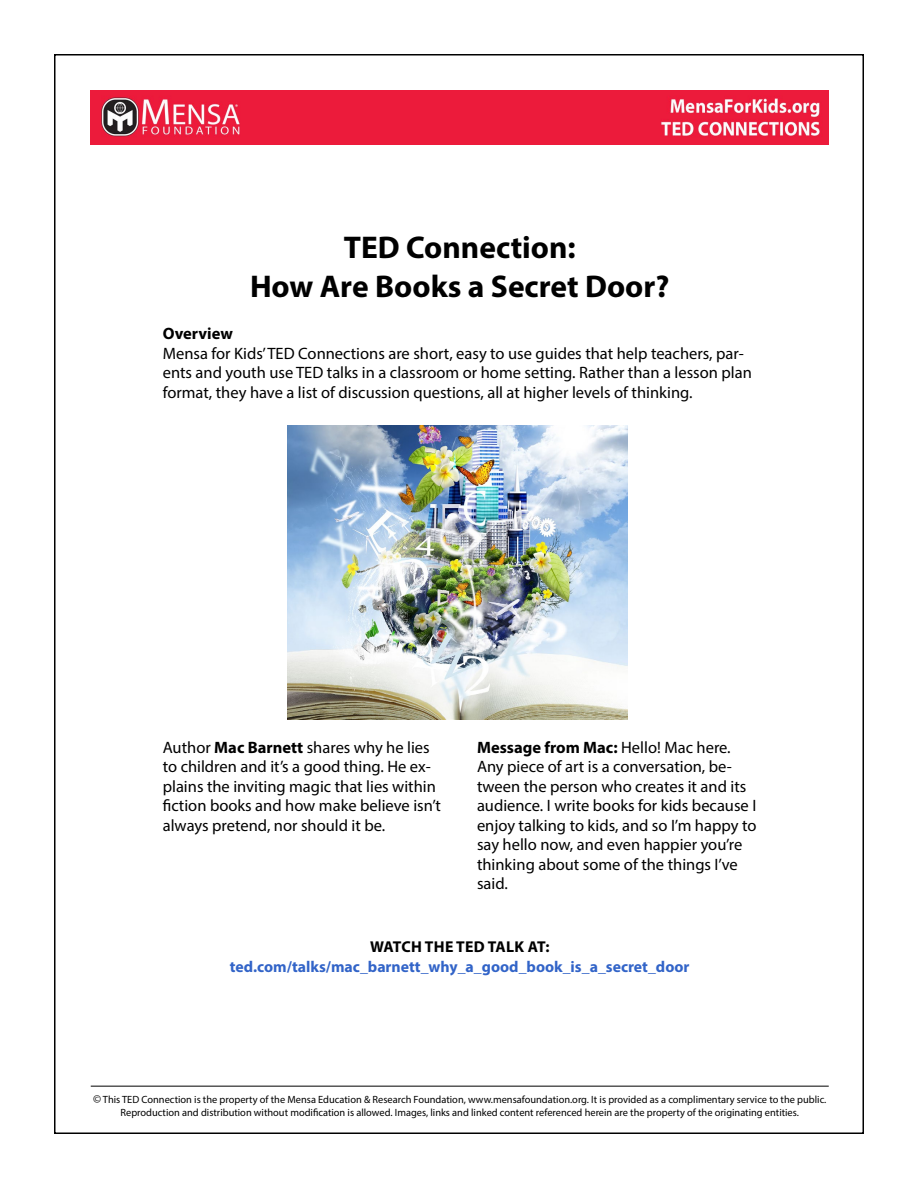
<style>
.page{position:relative;width:918px;height:1188px;background:#fff}
.page>*{position:absolute;margin:0;border:0;box-sizing:border-box;transform-origin:0 0}
.t1{font:700 31.5px/39px "Myriad Pro";color:#000;text-align:center}
.t2{font:16.5px/19.5px "Myriad Pro";color:#000}
.t3{font:700 16.5px "Myriad Pro";color:#000}
.t4{font:700 15.75px "Myriad Pro";color:#3264c8}
.t5{font:700 15.75px "Myriad Pro";letter-spacing:.02em;color:#000}
.t6{font:10.5px/13.5px "Myriad Pro";color:#000;text-align:center}
.s1{font-weight:700}
.s2{font-size:12px}
</style>
<div class="page">
<hr style="left:91px;top:1086px;width:738px;height:1px;background:#000">
<img style="left:288px;top:426px;width:339px;height:294px">
<img style="left:91px;top:91px;width:738px;height:54px">
<h1 class="t1" style="left:250px;top:226px;width:421px">TED Connection:<br>How Are Books a Secret Door?</h1>
<p class="t3" style="left:163px;top:323px;width:72px">Overview</p>
<p class="t2" style="left:163px;top:343px;width:591px">Mensa for Kids’ TED Connections are short, easy to use guides that help teachers, par&shy;ents and youth use TED talks in a classroom or home setting. Rather than a lesson plan format, they have a list of discussion questions, all at higher levels of thinking.</p>
<p class="t2" style="left:163px;top:737px;width:280px">Author <span class="s1">Mac Barnett</span> shares why he lies to children and it’s a good thing. He ex&shy;plains the inviting magic that lies within fiction books and how make believe isn’t always pretend, nor should it be.</p>
<p class="t2" style="left:477px;top:737px;width:281px"><span class="s1">Message from Mac:</span> Hello! Mac here.<br>Any piece of art is a conversation, be&shy;tween the person who creates it and its audience. I write books for kids because I enjoy talking to kids, and so I’m happy to say hello now, and even happier you’re thinking about some of the things I’ve said.</p>
<p class="t5" style="left:370px;top:937px;width:181px">WATCH THE TED TALK AT:</p>
<p class="t4" style="left:230px;top:956px;width:461px">ted.com/talks/mac_barnett_why_a_good_book_is_a_secret_door</p>
<p class="t6" style="left:93px;top:1093px;width:735px"><span class="s2">©</span> This TED Connection is the property of the Mensa Education &amp; Research Foundation, www.mensafoundation.org. It is provided as a complimentary service to the public.<br>Reproduction and distribution without modification is allowed. Images, links and linked content referenced herein are the property of the originating entities.</p>
</div>
